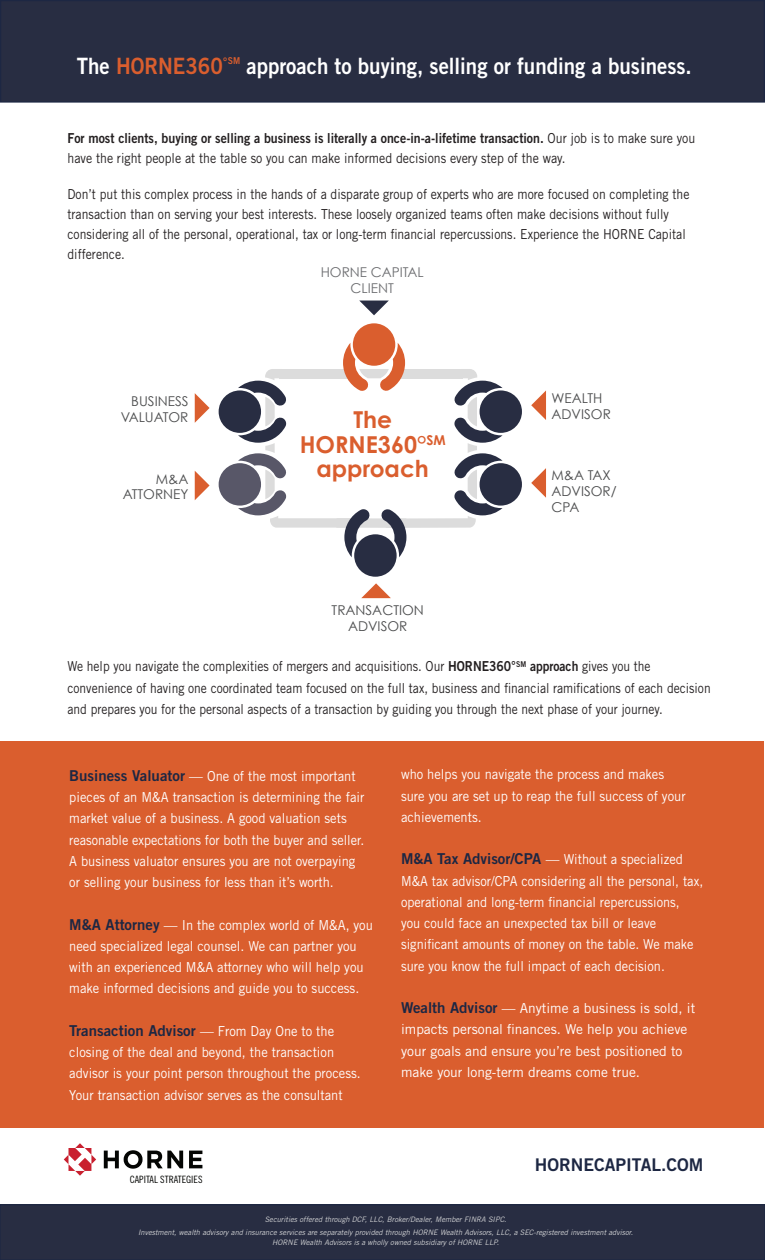
<style>
.page{position:relative;width:765px;height:1260px;background:#fff}
.page>*{position:absolute;margin:0;border:0;box-sizing:border-box;transform-origin:0 0}
.t1{font:700 23.25px/24px "Century Gothic Pro";color:#da5e2e;text-align:center}
.t2{font:22.5px "Trade Gothic Bold Two";color:#fff;scale:.91 1}
.t3{font:17.5px "Trade Gothic Bold Two";color:#1d2743}
.t4{font:15px "Trade Gothic Bold Two";color:#1d2743}
.t5{font:13.75px/21.2px "Trade Gothic";color:#fff}
.t6{font:13.75px/20px "Trade Gothic";color:#231f20;scale:.89 1}
.t7{font:13.75px/21.2px "Trade Gothic";color:#231f20;scale:.88 1}
.t8{font:13.75px/21.2px "Trade Gothic";color:#fff;scale:.94 1}
.t9{font:13.75px "Trade Gothic Bold Two";color:#231f20;scale:.9 1}
.t10{font:13.75px "Trade Gothic";color:#231f20;scale:.9 1}
.t11{font:13.5px/15.8px "Century Gothic";color:#4b4c4d;text-align:right}
.t12{font:13.5px/15.8px "Century Gothic";color:#6c6d70;text-align:center}
.t13{font:10.12px "Trade Gothic Cond Eighteen";color:#040503}
.t14{font:italic 7.5px/12.5px "Trade Gothic";color:#d1d2d4;text-align:center}
.s1{color:#da5e2e}
.s2{font-family:"Trade Gothic"}
.s3{font-family:"Trade Gothic Bold Two"}
.s4{font-family:"Trade Gothic Bold Two";font-size:15px;color:#1d2743}
.s5{font-family:"Trade Gothic";font-size:13.75px;color:#fff}
</style>
<div class="page">
<div style="left:0;top:1205px;width:765px;height:55px;background:#282d42"></div>
<div style="left:0;top:1204px;width:765px;height:56px;border:1px solid #1d2743"></div>
<div style="left:1px;top:741px;width:763px;height:387px;background:#da5e2e"></div>
<div style="left:1px;top:1px;width:763px;height:101px;background:#282d42"></div>
<div style="left:0;top:0;width:765px;height:103px;border:1px solid #1d2743"></div>
<svg style="left:104px;top:1150px;width:79px;height:19px"></svg>
<svg style="left:189px;top:1151px;width:13px;height:17px"></svg>
<svg style="left:64px;top:1143px;width:32px;height:33px"></svg>
<div style="left:219px;top:390px;width:42px;height:43px;background:#282d42;border-radius:50%"></div>
<div style="left:219px;top:463px;width:42px;height:43px;background:#585768;border-radius:50%"></div>
<div style="left:480px;top:390px;width:42px;height:43px;background:#282d42;border-radius:50%"></div>
<div style="left:480px;top:463px;width:42px;height:43px;background:#282d42;border-radius:50%"></div>
<svg style="left:195px;top:393px;width:15px;height:30px"></svg>
<svg style="left:195px;top:471px;width:15px;height:29px"></svg>
<svg style="left:531px;top:390px;width:15px;height:30px"></svg>
<svg style="left:531px;top:468px;width:15px;height:30px"></svg>
<svg style="left:360px;top:301px;width:29px;height:14px"></svg>
<div style="left:353px;top:323px;width:42px;height:43px;background:#da5e2e;border-radius:50%"></div>
<svg style="left:361px;top:583px;width:30px;height:15px"></svg>
<div style="left:354px;top:534px;width:43px;height:43px;background:#282d42;border-radius:50%"></div>
<svg style="left:238px;top:343px;width:265px;height:214px"></svg>
<h2 class="t2" style="left:77px;top:52px;width:677px">The <span class="s1">HORNE360</span><sup>°</sup><sup>SM</sup> approach to buying, selling or funding a business.</h2>
<p class="t9" style="left:68px;top:129px;width:699px">For most clients, buying or selling a business is literally a once-in-a-lifetime transaction. <span class="s2">Our job is to make sure you</span></p>
<p class="t10" style="left:68px;top:149px;width:555px">have the right people at the table so you can make informed decisions every step of the way.</p>
<p class="t6" style="left:68px;top:184px;width:700px">Don’t put this complex process in the hands of a disparate group of experts who are more focused on completing the transaction than on serving your best interests. These loosely organized teams often make decisions without fully considering all of the personal, operational, tax or long-term financial repercussions. Experience the HORNE Capital difference.</p>
<p class="t11" style="left:121px;top:393px;width:69px">BUSINESS<br>VALUATOR</p>
<p class="t11" style="left:123px;top:471px;width:67px">M&amp;A<br>ATTORNEY</p>
<p class="t12" style="left:321px;top:265px;width:105px">HORNE CAPITAL<br>CLIENT</p>
<h1 class="t1" style="left:300px;top:408px;width:148px">The<br>HORNE360°<sup>SM </sup>approach</h1>
<p class="t11" style="left:332px;top:602px;width:94px;text-align:center">TRANSACTION<br>ADVISOR</p>
<p class="t11" style="left:552px;top:390px;width:61px;text-align:left">WEALTH<br>ADVISOR</p>
<p class="t11" style="left:551px;top:467px;width:67px;text-align:left">M&amp;A TAX<br>ADVISOR/<br>CPA</p>
<p class="t7" style="left:67px;top:656px;width:732px">We help you navigate the complexities of mergers and acquisitions. Our <span class="s3">HORNE360°</span><sup>SM</sup> <span class="s3">approach</span> gives you the convenience of having one coordinated team focused on the full tax, business and financial ramifications of each decision and prepares you for the personal aspects of a transaction by guiding you through the next phase of your journey.</p>
<p class="t5" style="left:69px;top:765px;width:297px"><span class="s4">Business Valuator</span> — One of the most important pieces of an M&amp;A transaction is determining the fair market value of a business. A good valuation sets reasonable expectations for both the buyer and seller.<br>A business valuator ensures you are not overpaying or selling your business for less than it’s worth.</p>
<p class="t5" style="left:69px;top:914px;width:305px"><span class="s4">M&amp;A Attorney</span> — In the complex world of M&amp;A, you need specialized legal counsel. We can partner you with an experienced M&amp;A attorney who will help you make informed decisions and guide you to success.</p>
<p class="t4" style="left:69px;top:1021px;width:266px">Transaction Advisor <span class="s5">— From Day One to the</span></p>
<p class="t8" style="left:69px;top:1042px;width:312px">closing of the deal and beyond, the transaction advisor is your point person throughout the process.<br>Your transaction advisor serves as the consultant</p>
<p class="t13" style="left:130px;top:1173px;width:74px">CAPITAL STRATEGIES</p>
<p class="t8" style="left:401px;top:764px;width:304px">who helps you navigate the process and makes sure you are set up to reap the full success of your achievements.</p>
<p class="t5" style="left:401px;top:849px;width:304px"><span class="s4">M&amp;A Tax Advisor/CPA</span> — Without a specialized M&amp;A tax advisor/CPA considering all the personal, tax, operational and long-term financial repercussions,<br>you could face an unexpected tax bill or leave significant amounts of money on the table. We make sure you know the full impact of each decision.</p>
<p class="t5" style="left:401px;top:998px;width:296px"><span class="s4">Wealth Advisor</span> — Anytime a business is sold, it impacts personal finances. We help you achieve your goals and ensure you’re best positioned to make your long-term dreams come true.</p>
<p class="t3" style="left:535px;top:1154px;width:170px">HORNECAPITAL.COM</p>
<p class="t14" style="left:138px;top:1213px;width:497px">Securities offered through DCF, LLC, Broker/Dealer, Member FINRA SIPC.<br>Investment, wealth advisory and insurance services are separately provided through HORNE Wealth Advisors, LLC, a SEC-registered investment advisor.</p>
<p class="t14" style="left:272px;top:1236px;width:228px">HORNE Wealth Advisors is a wholly owned subsidiary of HORNE LLP.</p>
</div>
